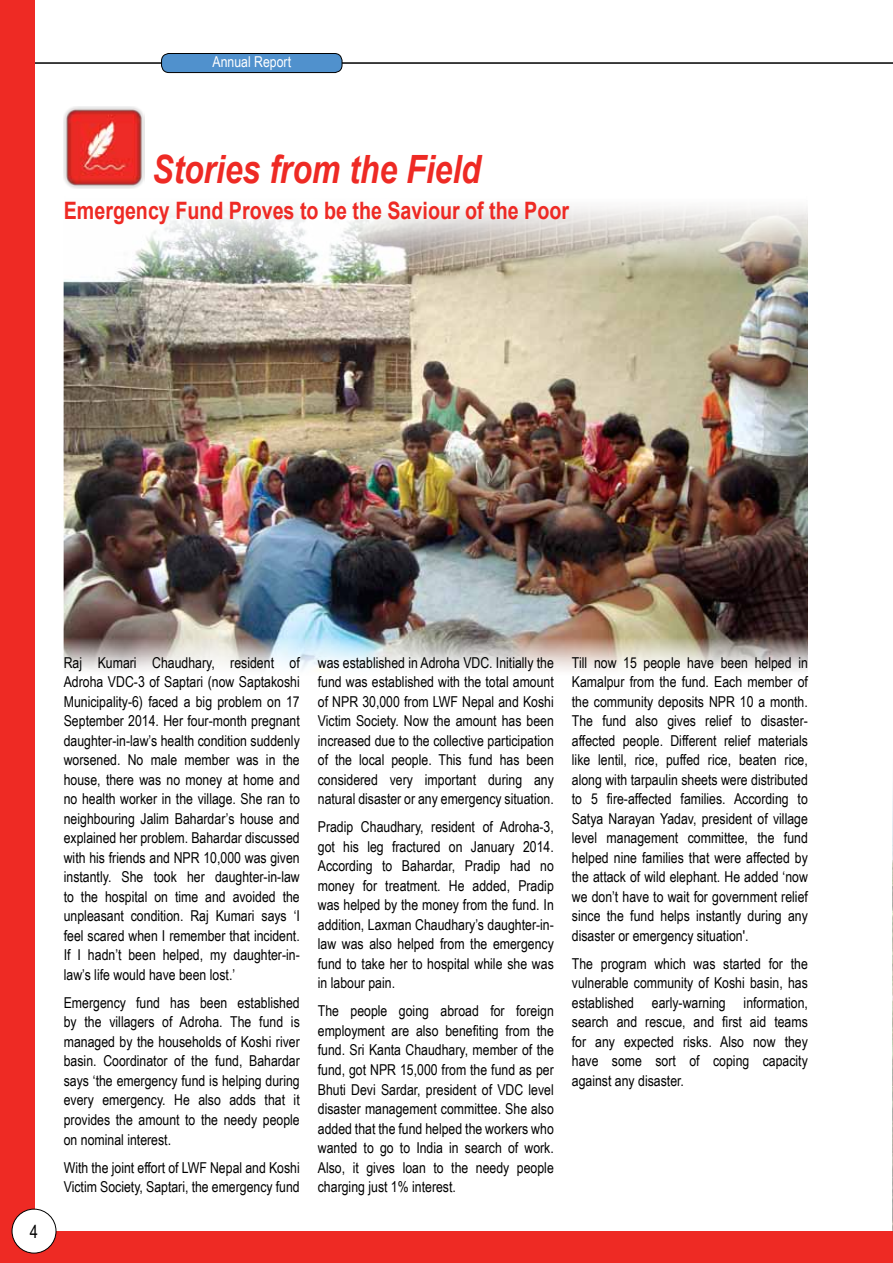
<style>
.page{position:relative;width:893px;height:1263px;background:#fff}
.page>*{position:absolute;margin:0;border:0;box-sizing:border-box;transform-origin:0 0}
.t1{font:italic 700 39px "Arial";color:#ee2a24;scale:.82 1}
.t2{font:700 24px "Arial";color:#ee2a24;scale:.82 1}
.t3{font:18px "Arial Narrow";color:#000}
.t4{font:15px/19.5px "Arial Narrow";color:#000;text-align:justify}
.t5{font:15px "Arial Narrow";color:#fff}
</style>
<div class="page">
<hr style="left:0;top:62px;width:893px;height:2px;background:#000">
<div style="left:162px;top:54px;width:180px;height:19px;background:#5091cd;border-radius:8px"></div>
<div style="left:161px;top:53px;width:181px;height:20px;border:1px solid #000;border-radius:8px"></div>
<div style="left:0;top:1231px;width:893px;height:32px;background:#ee2a24"></div>
<div style="left:0;top:0;width:34px;height:1263px;background:#ee2a24"></div>
<div style="left:12px;top:1209px;width:44px;height:44px;background:#fff;border-radius:50%"></div>
<div style="left:12px;top:1209px;width:44px;height:44px;border:1px solid #000;border-radius:50%"></div>
<img style="left:892px;top:790px;width:1px;height:441px">
<img style="left:64px;top:207px;width:744px;height:464px">
<img style="left:64px;top:106px;width:81px;height:82px">
<p class="t5" style="left:212px;top:51px;width:80px">Annual Report</p>
<h1 class="t1" style="left:152px;top:143px;width:402px">Stories from the Field</h1>
<h2 class="t2" style="left:64px;top:195px;width:618px">Emergency Fund Proves to be the Saviour of the Poor</h2>
<p class="t3" style="left:30px;top:1218px;width:10px">4</p>
<p class="t4" style="left:64px;top:652px;width:238px">Raj Kumari Chaudhary, resident of Adroha VDC-3 of Saptari (now Saptakoshi Municipality-6) faced a big problem on 17<br>September 2014. Her four-month pregnant daughter-in-law’s health condition suddenly worsened. No male member was in the house, there was no money at home and no health worker in the village. She ran to neighbouring Jalim Bahardar’s house and explained her problem. Bahardar discussed with his friends and NPR 10,000 was given instantly. She took her daughter-in-law to the hospital on time and avoided the unpleasant condition. Raj Kumari says ‘I feel scared when I remember that incident.<br>If I hadn’t been helped, my daughter-in&shy;law’s life would have been lost.’</p>
<p class="t4" style="left:64px;top:992px;width:238px">Emergency fund has been established by the villagers of Adroha. The fund is managed by the households of Koshi river basin. Coordinator of the fund, Bahardar says ‘the emergency fund is helping during every emergency. He also adds that it provides the amount to the needy people on nominal interest.</p>
<p class="t4" style="left:64px;top:1157px;width:238px">With the joint effort of LWF Nepal and Koshi<br>Victim Society, Saptari, the emergency fund</p>
<p class="t4" style="left:318px;top:652px;width:238px">was established in Adroha VDC. Initially the fund was established with the total amount of NPR 30,000 from LWF Nepal and Koshi Victim Society. Now the amount has been increased due to the collective participation of the local people. This fund has been considered very important during any natural disaster or any emergency situation.</p>
<p class="t4" style="left:318px;top:817px;width:238px">Pradip Chaudhary, resident of Adroha-3, got his leg fractured on January 2014.<br>According to Bahardar, Pradip had no money for treatment. He added, Pradip was helped by the money from the fund. In addition, Laxman Chaudhary’s daughter-in&shy;law was also helped from the emergency fund to take her to hospital while she was in labour pain.</p>
<p class="t4" style="left:318px;top:1001px;width:238px">The people going abroad for foreign employment are also benefiting from the fund. Sri Kanta Chaudhary, member of the fund, got NPR 15,000 from the fund as per Bhuti Devi Sardar, president of VDC level disaster management committee. She also added that the fund helped the workers who wanted to go to India in search of work.<br>Also, it gives loan to the needy people charging just 1% interest.</p>
<p class="t4" style="left:572px;top:652px;width:238px">Till now 15 people have been helped in Kamalpur from the fund. Each member of the community deposits NPR 10 a month.<br>The fund also gives relief to disaster&shy;affected people. Different relief materials like lentil, rice, puffed rice, beaten rice, along with tarpaulin sheets were distributed to 5 fire-affected families. According to Satya Narayan Yadav, president of village level management committee, the fund helped nine families that were affected by the attack of wild elephant. He added ‘now we don’t have to wait for government relief since the fund helps instantly during any disaster or emergency situation'.</p>
<p class="t4" style="left:572px;top:953px;width:238px">The program which was started for the vulnerable community of Koshi basin, has established early-warning information, search and rescue, and first aid teams for any expected risks. Also now they have some sort of coping capacity against any disaster.</p>
</div>
